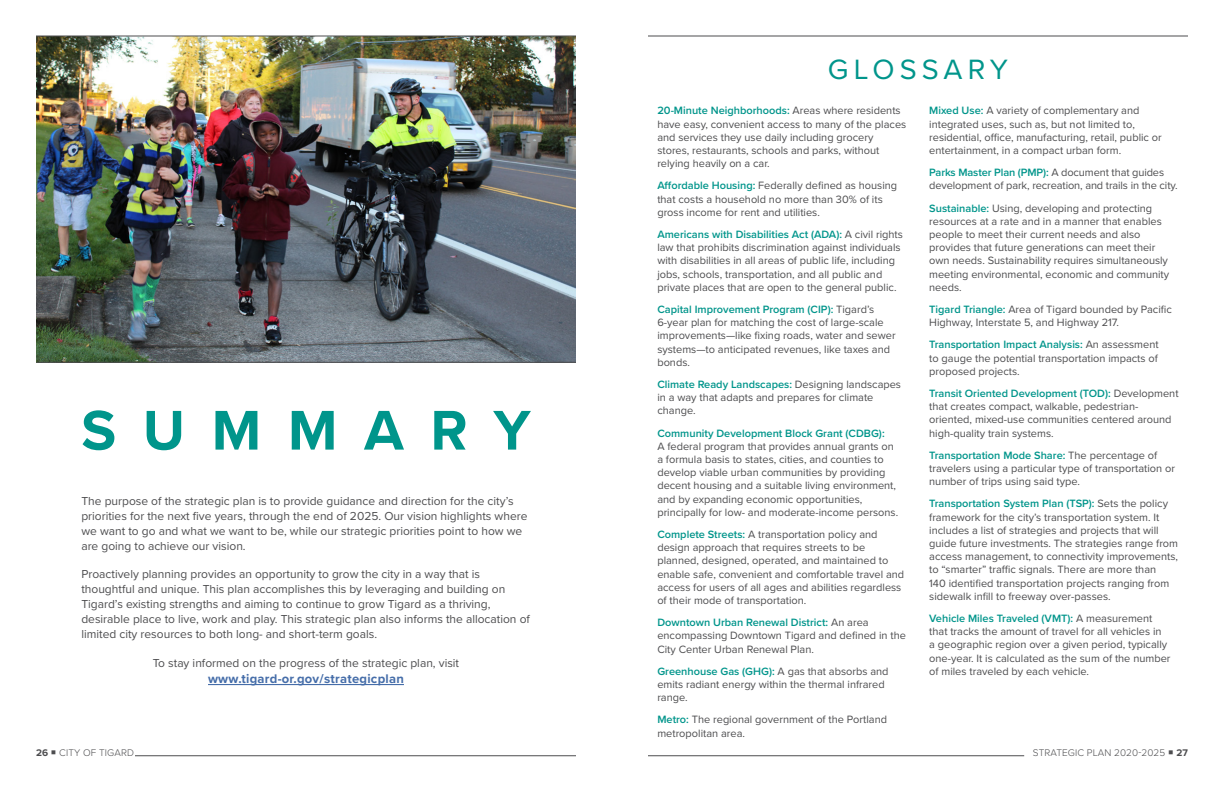
<style>
.page{position:relative;width:1224px;height:792px;background:#fff}
.page>*{position:absolute;margin:0;border:0;box-sizing:border-box;transform-origin:0 0}
.t1{font:700 58px "Proxima Nova";letter-spacing:.46em;color:#00958b}
.t2{font:29px "Proxima Nova";letter-spacing:.175em;color:#00958b}
.t3{font:700 13px "Proxima Nova";letter-spacing:.02em;color:#456da9}
.t4{font:12px/15px "Proxima Nova";color:#4d4d4f}
.t5{font:11px/13.2px "Proxima Nova";color:#4d4d4f}
.t6{font:600 11px "Proxima Nova";color:#00958b}
.t7{font:300 10px "Proxima Nova";letter-spacing:.01em;color:#4d4d4f}
.s1{font-weight:600;color:#00958b}
.s2{font-weight:700}
</style>
<div class="page">
<hr style="left:648px;top:756px;width:376px;height:1px;background:#4d4d4f">
<hr style="left:135px;top:756px;width:441px;height:1px;background:#4d4d4f">
<img style="left:36px;top:37px;width:540px;height:325px">
<hr style="left:208px;top:684px;width:196px;height:1px;background:#456da9">
<hr style="left:36px;top:36px;width:540px;height:1px;background:#4d4d4f">
<hr style="left:648px;top:36px;width:540px;height:1px;background:#4d4d4f">
<hr style="left:36px;top:362px;width:540px;height:1px;background:#4d4d4f">
<h1 class="t1" style="left:81px;top:387px;width:451px">SUMMARY</h1>
<p class="t4" style="left:81px;top:493px;width:448px">The purpose of the strategic plan is to provide guidance and direction for the city’s priorities for the next five years, through the end of 2025. Our vision highlights where we want to go and what we want to be, while our strategic priorities point to how we are going to achieve our vision.</p>
<p class="t4" style="left:81px;top:566px;width:450px">Proactively planning provides an opportunity to grow the city in a way that is thoughtful and unique. This plan accomplishes this by leveraging and building on Tigard’s existing strengths and aiming to continue to grow Tigard as a thriving, desirable place to live, work and play. This strategic plan also informs the allocation of limited city resources to both long- and short-term goals.</p>
<p class="t4" style="left:153px;top:655px;width:308px">To stay informed on the progress of the strategic plan, visit</p>
<p class="t3" style="left:208px;top:669px;width:197px">www.tigard-or.gov/strategicplan</p>
<h2 class="t2" style="left:828px;top:47px;width:182px">GLOSSARY</h2>
<p class="t5" style="left:657px;top:104px;width:250px"><span class="s1">20-Minute Neighborhoods:</span> Areas where residents have easy, convenient access to many of the places and services they use daily including grocery stores, restaurants, schools and parks, without relying heavily on a car.</p>
<p class="t5" style="left:657px;top:179px;width:241px"><span class="s1">Affordable Housing:</span> Federally defined as housing that costs a household no more than 30% of its gross income for rent and utilities.</p>
<p class="t5" style="left:657px;top:227px;width:247px"><span class="s1">Americans with Disabilities Act (ADA):</span> A civil rights law that prohibits discrimination against individuals with disabilities in all areas of public life, including jobs, schools, transportation, and all public and private places that are open to the general public.</p>
<p class="t5" style="left:657px;top:302px;width:240px"><span class="s1">Capital Improvement Program (CIP):</span> Tigard’s 6-year plan for matching the cost of large-scale improvements—like fixing roads, water and sewer systems—to anticipated revenues, like taxes and bonds.</p>
<p class="t5" style="left:657px;top:377px;width:245px"><span class="s1">Climate Ready Landscapes:</span> Designing landscapes in a way that adapts and prepares for climate change.</p>
<p class="t6" style="left:657px;top:425px;width:229px">Community Development Block Grant (CDBG):</p>
<p class="t5" style="left:657px;top:439px;width:242px">A federal program that provides annual grants on a formula basis to states, cities, and counties to develop viable urban communities by providing decent housing and a suitable living environment, and by expanding economic opportunities, principally for low- and moderate-income persons.</p>
<p class="t5" style="left:657px;top:527px;width:248px"><span class="s1">Complete Streets:</span> A transportation policy and design approach that requires streets to be planned, designed, operated, and maintained to enable safe, convenient and comfortable travel and access for users of all ages and abilities regardless of their mode of transportation.</p>
<p class="t5" style="left:657px;top:615px;width:250px"><span class="s1">Downtown Urban Renewal District:</span> An area encompassing Downtown Tigard and defined in the<br>City Center Urban Renewal Plan.</p>
<p class="t5" style="left:657px;top:664px;width:233px"><span class="s1">Greenhouse Gas (GHG):</span> A gas that absorbs and emits radiant energy within the thermal infrared range.</p>
<p class="t5" style="left:657px;top:713px;width:231px"><span class="s1">Metro:</span> The regional government of the Portland metropolitan area.</p>
<p class="t5" style="left:929px;top:104px;width:234px"><span class="s1">Mixed Use:</span> A variety of complementary and integrated uses, such as, but not limited to, residential, office, manufacturing, retail, public or entertainment, in a compact urban form.</p>
<p class="t5" style="left:929px;top:165px;width:250px"><span class="s1">Parks Master Plan (PMP):</span> A document that guides development of park, recreation, and trails in the city.</p>
<p class="t5" style="left:929px;top:201px;width:241px"><span class="s1">Sustainable:</span> Using, developing and protecting resources at a rate and in a manner that enables people to meet their current needs and also provides that future generations can meet their own needs. Sustainability requires simultaneously meeting environmental, economic and community needs.</p>
<p class="t5" style="left:929px;top:302px;width:244px"><span class="s1">Tigard Triangle:</span> Area of Tigard bounded by Pacific<br>Highway, Interstate 5, and Highway 217.</p>
<p class="t5" style="left:929px;top:338px;width:231px;text-align:justify"><span class="s1">Transportation Impact Analysis:</span> An assessment to gauge the potential transportation impacts of proposed projects.</p>
<p class="t5" style="left:929px;top:386px;width:251px"><span class="s1">Transit Oriented Development (TOD):</span> Development that creates compact, walkable, pedestrian&shy;oriented, mixed-use communities centered around high-quality train systems.</p>
<p class="t5" style="left:929px;top:448px;width:247px"><span class="s1">Transportation Mode Share:</span> The percentage of travelers using a particular type of transportation or number of trips using said type.</p>
<p class="t5" style="left:929px;top:497px;width:250px"><span class="s1">Transportation System Plan (TSP):</span> Sets the policy framework for the city’s transportation system. It includes a list of strategies and projects that will guide future investments. The strategies range from access management, to connectivity improvements, to “smarter” traffic signals. There are more than<br>140 identified transportation projects ranging from sidewalk infill to freeway over-passes.</p>
<p class="t5" style="left:929px;top:611px;width:243px"><span class="s1">Vehicle Miles Traveled (VMT):</span> A measurement that tracks the amount of travel for all vehicles in<br>a geographic region over a given period, typically one-year. It is calculated as the sum of the number of miles traveled by each vehicle.</p>
<p class="t7" style="left:36px;top:745px;width:100px"><span class="s2">26</span> ○ CITY OF TIGARD</p>
<p class="t7" style="left:1033px;top:745px;width:157px">STRATEGIC PLAN 2020-2025 ○ <span class="s2">27</span></p>
</div>
